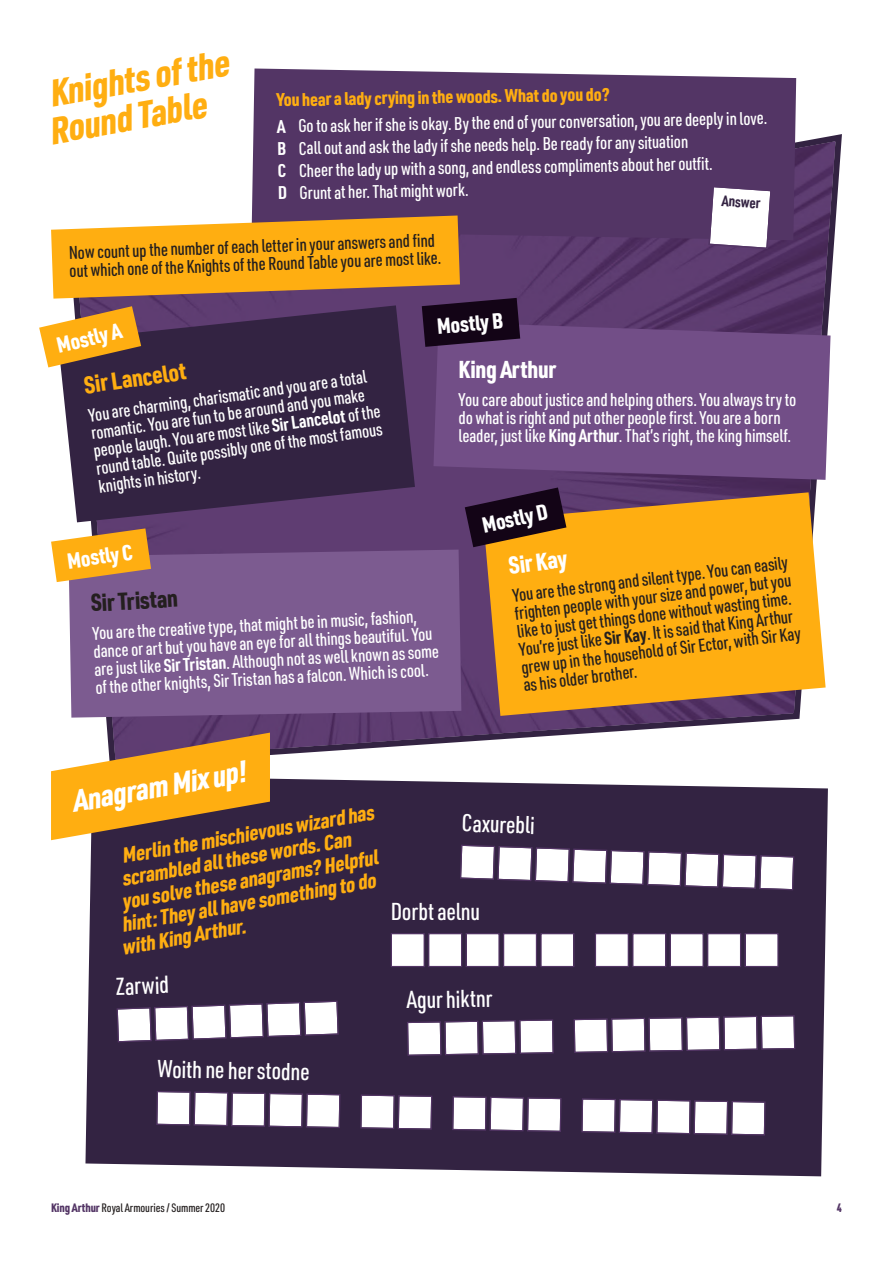
<style>
.page{position:relative;width:893px;height:1263px;background:#fff}
.page>*{position:absolute;margin:0;border:0;box-sizing:border-box;transform-origin:0 0}
.t1{font:italic 900 37.05px/37px "URWDIN Cond";color:#ffae11}
.t2{font:italic 900 30px "URWDIN Cond";color:#fff}
.t3{font:500 24px "URWDIN Cond";letter-spacing:-.01em;color:#fff}
.t4{font:900 24px "URWDIN Cond";letter-spacing:-.01em;color:#fff}
.t5{font:900 24px "URWDIN Cond";color:#ffae11}
.t6{font:900 24px "URWDIN Cond";color:#241f1f}
.t7{font:900 21.6px "URWDIN Cond";color:#fff}
.t8{font:italic 900 21px "URWDIN Cond";color:#ffae11}
.t9{font:500 18px/18px "URWDIN Cond";letter-spacing:-.01em;color:#fff}
.t10{font:500 18px/18px "URWDIN Cond";color:#241f1f}
.t11{font:700 15px "URWDIN Cond";color:#332342}
.t12{font:500 12px "URWDIN Cond";letter-spacing:-.01em;color:#241f1f}
.t13{font:900 12px "URWDIN Cond";color:#533565}
.s1{font-weight:900;color:#ffae11}
.s2{font-weight:700}
.s3{font-weight:900;color:#533565}
</style>
<div class="page">
<img style="left:78px;top:141px;width:757px;height:614px">
<div style="left:252px;top:69px;width:544px;height:171px;background:#533565"></div>
<svg style="left:707px;top:185px;width:66px;height:65px"></svg>
<div style="left:85px;top:778px;width:743px;height:398px;background:#332342"></div>
<svg style="left:51px;top:733px;width:219px;height:107px;background:#cc9237"></svg>
<svg style="left:459px;top:844px;width:336px;height:47px"></svg>
<div style="left:392px;top:934px;width:32px;height:32px;background:#fff"></div>
<div style="left:391px;top:933px;width:34px;height:34px;border:1px solid #533565"></div>
<div style="left:429px;top:934px;width:32px;height:32px;background:#fff"></div>
<div style="left:428px;top:933px;width:34px;height:34px;border:1px solid #533565"></div>
<div style="left:467px;top:934px;width:31px;height:32px;background:#fff"></div>
<div style="left:466px;top:933px;width:34px;height:34px;border:1px solid #533565"></div>
<div style="left:504px;top:934px;width:32px;height:32px;background:#fff"></div>
<div style="left:503px;top:933px;width:34px;height:34px;border:1px solid #533565"></div>
<div style="left:542px;top:934px;width:31px;height:32px;background:#fff"></div>
<div style="left:540px;top:933px;width:34px;height:34px;border:1px solid #533565"></div>
<div style="left:596px;top:934px;width:32px;height:32px;background:#fff"></div>
<div style="left:595px;top:933px;width:34px;height:34px;border:1px solid #533565"></div>
<div style="left:633px;top:934px;width:32px;height:32px;background:#fff"></div>
<div style="left:632px;top:933px;width:34px;height:34px;border:1px solid #533565"></div>
<div style="left:671px;top:934px;width:31px;height:32px;background:#fff"></div>
<div style="left:670px;top:933px;width:34px;height:34px;border:1px solid #533565"></div>
<div style="left:708px;top:934px;width:32px;height:32px;background:#fff"></div>
<div style="left:707px;top:933px;width:34px;height:34px;border:1px solid #533565"></div>
<div style="left:746px;top:934px;width:31px;height:32px;background:#fff"></div>
<div style="left:744px;top:933px;width:35px;height:34px;border:1px solid #533565"></div>
<svg style="left:406px;top:1019px;width:148px;height:37px"></svg>
<svg style="left:573px;top:1014px;width:223px;height:39px"></svg>
<svg style="left:156px;top:1090px;width:185px;height:39px"></svg>
<svg style="left:360px;top:1094px;width:73px;height:36px"></svg>
<svg style="left:451px;top:1095px;width:111px;height:37px"></svg>
<svg style="left:581px;top:1098px;width:185px;height:38px"></svg>
<svg style="left:60px;top:367px;width:355px;height:155px;background:#3d2b4c"></svg>
<svg style="left:433px;top:322px;width:397px;height:158px;background:#704c84"></svg>
<svg style="left:39px;top:215px;width:481px;height:152px;background:#a27242"></svg>
<svg style="left:483px;top:492px;width:343px;height:224px;background:#eba222"></svg>
<svg style="left:465px;top:487px;width:101px;height:60px;background:#452828"></svg>
<div style="left:69px;top:550px;width:392px;height:168px;background:#7c5b90"></div>
<svg style="left:51px;top:528px;width:100px;height:54px;background:#e5a53d"></svg>
<svg style="left:116px;top:1000px;width:223px;height:43px"></svg>
<h1 class="t1" style="left:40px;top:81px;width:190px;rotate:-10deg">Knights of the<br>Round Table</h1>
<p class="t9" style="left:276px;top:89px;width:492px;line-height:26.5px;rotate:-1deg"><span class="s1">You hear a lady crying in the woods. What do you do?<br></span><span class="s2">A</span> Go to ask her if she is okay. By the end of your conversation, you are deeply in love.</p>
<p class="t9" style="left:277px;top:140px;width:436px;line-height:22.2px;rotate:-1deg"><span class="s2">B</span> Call out and ask the lady if she needs help. Be ready for any situation<br><span class="s2">C</span> Cheer the lady up with a song, and endless compliments about her outfi t.<br><span class="s2">D</span> Grunt at her. That might work.</p>
<p class="t11" style="left:722px;top:192px;width:40px;rotate:4deg">Answer</p>
<p class="t10" style="left:69px;top:246px;width:374px;rotate:-2deg">Now count up the number of each letter in your answers and fi nd out which one of the Knights of the Round Table you are most like.</p>
<p class="t7" style="left:55px;top:337px;width:67px;rotate:-13deg">Mostly A</p>
<h3 class="t5" style="left:83px;top:376px;width:104px;rotate:-8deg">Sir Lancelot</h3>
<p class="t9" style="left:88px;top:409px;width:291px;rotate:-8deg">You are charming, charismatic and you are a total romantic. You are fun to be around and you make people laugh. You are most like <span class="s2">Sir Lancelot</span> of the round table. Quite possibly one of the most famous knights in history.</p>
<p class="t7" style="left:436px;top:318px;width:68px;rotate:-5deg">Mostly B</p>
<h3 class="t4" style="left:458px;top:360px;width:99px">King Arthur</h3>
<p class="t9" style="left:458px;top:393px;width:339px">You care about justice and helping others. You always try to do what is right and put other people first. You are a born leader, just like <span class="s2">King Arthur</span>. That’s right, the king himself.</p>
<p class="t7" style="left:481px;top:517px;width:68px;rotate:-12deg">Mostly D</p>
<p class="t7" style="left:66px;top:552px;width:67px;rotate:-8deg">Mostly C</p>
<h3 class="t6" style="left:91px;top:593px;width:89px;rotate:-3deg">Sir Tristan</h3>
<p class="t9" style="left:92px;top:626px;width:347px;rotate:-3deg">You are the creative type, that might be in music, fashion, dance or art but you have an eye for all things beautiful. You are just like <span class="s2">Sir Tristan</span>. Although not as well known as some of the other knights, Sir Tristan has a falcon. Which is cool.</p>
<h3 class="t4" style="left:508px;top:556px;width:60px;rotate:-7deg">Sir Kay</h3>
<p class="t10" style="left:512px;top:589px;width:283px;rotate:-7deg">You are the strong and silent type. You can easily frighten people with your size and power, but you like to just get things done without wasting time.<br>You’re just like <span class="s2">Sir Kay</span>. It is said that King Arthur grew up in the household of Sir Ector, with Sir Kay as his older brother.</p>
<h2 class="t2" style="left:70px;top:790px;width:178px;rotate:-10deg">Anagram Mix up!</h2>
<p class="t8" style="left:120px;top:848px;width:257px;rotate:-10deg">Merlin the mischievous wizard has</p>
<p class="t8" style="left:120px;top:871px;width:234px;rotate:-10deg">scrambled all these words. Can</p>
<p class="t8" style="left:120px;top:893px;width:261px;rotate:-10deg">you solve these anagrams? Helpful</p>
<p class="t8" style="left:120px;top:916px;width:259px;rotate:-10deg">hint: They all have something to do</p>
<p class="t8" style="left:120px;top:939px;width:127px;rotate:-10deg">with King Arthur.</p>
<h3 class="t3" style="left:115px;top:977px;width:55px;rotate:-2deg">Zarwid</h3>
<h3 class="t3" style="left:462px;top:813px;width:75px;rotate:2deg">Caxurebli</h3>
<h3 class="t3" style="left:391px;top:902px;width:91px">Dorbt aelnu</h3>
<h3 class="t3" style="left:406px;top:990px;width:87px;rotate:-1deg">Agur hiktnr</h3>
<h3 class="t3" style="left:157px;top:1059px;width:154px;rotate:1deg">Woith ne her stodne</h3>
<p class="t12" style="left:51px;top:1203px;width:176px"><span class="s3">King Arthur</span> Royal Armouries / Summer 2020</p>
<p class="t13" style="left:837px;top:1203px;width:7px">4</p>
</div>
